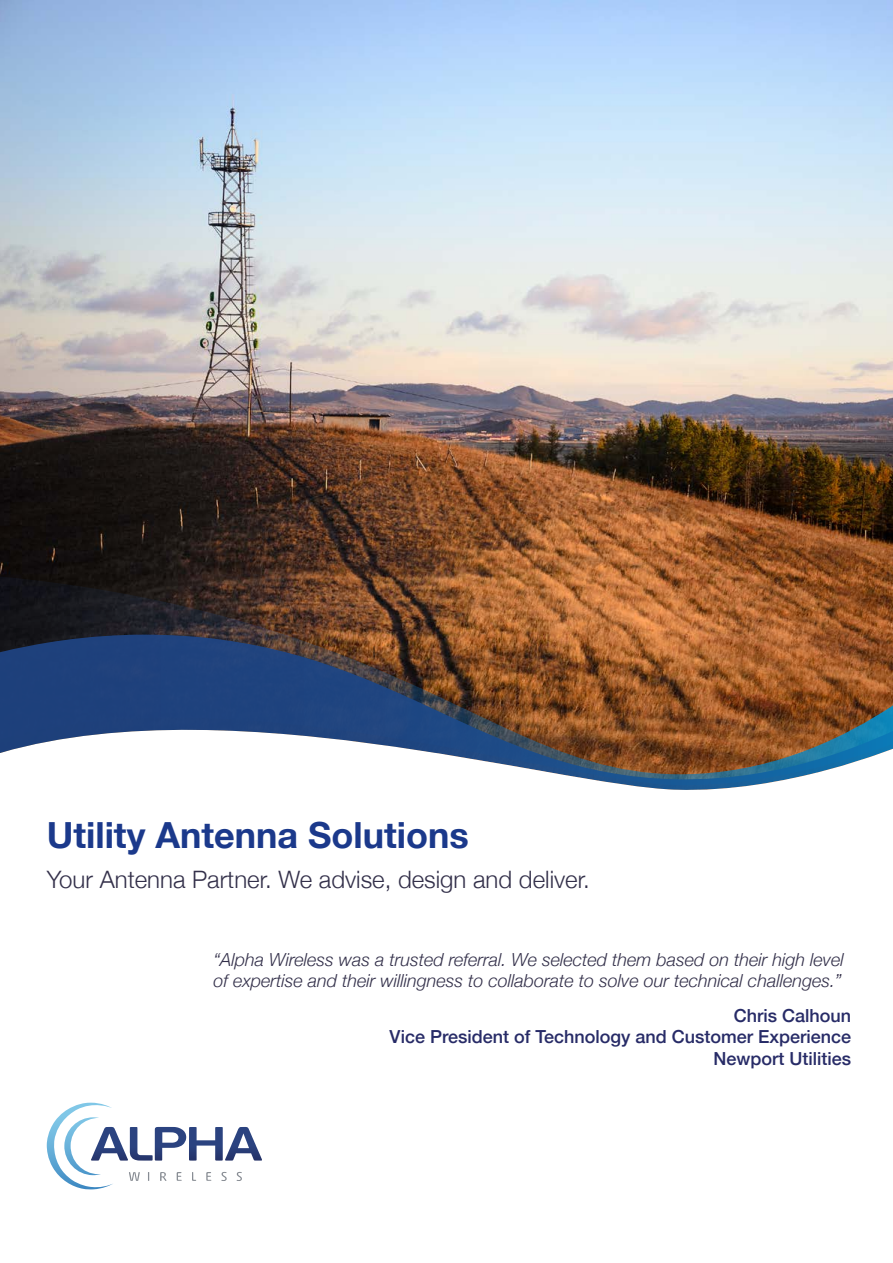
<style>
.page{position:relative;width:893px;height:1263px;background:#fff}
.page>*{position:absolute;margin:0;border:0;box-sizing:border-box;transform-origin:0 0}
.t1{font:700 36px "Helvetica Neue";color:#1b398b}
.t2{font:300 24px "Helvetica Neue";color:#33304a}
.t3{font:italic 300 18px/21.6px "Helvetica Neue";color:#33304a}
.t4{font:500 18px/21.6px "Helvetica Neue";color:#272b67;text-align:right}
</style>
<div class="page">
<img style="left:0;top:0;width:893px;height:576px">
<svg style="left:0;top:576px;width:893px;height:59px;background:#794b2c"></svg>
<svg style="left:0;top:635px;width:893px;height:45px;background:#694d44"></svg>
<svg style="left:0;top:680px;width:893px;height:110px"></svg>
<svg style="left:47px;top:1102px;width:215px;height:87px"></svg>
<h1 class="t1" style="left:47px;top:807px;width:423px">Utility Antenna Solutions</h1>
<h2 class="t2" style="left:47px;top:860px;width:544px">Your Antenna Partner. We advise, design and deliver.</h2>
<p class="t3" style="left:213px;top:947px;width:632px">“Alpha Wireless was a trusted referral. We selected them based on their high level of expertise and their willingness to collaborate to solve our technical challenges.”</p>
<p class="t4" style="left:390px;top:1003px;width:463px">Chris Calhoun<br>Vice President of Technology and Customer Experience<br>Newport Utilities</p>
</div>
